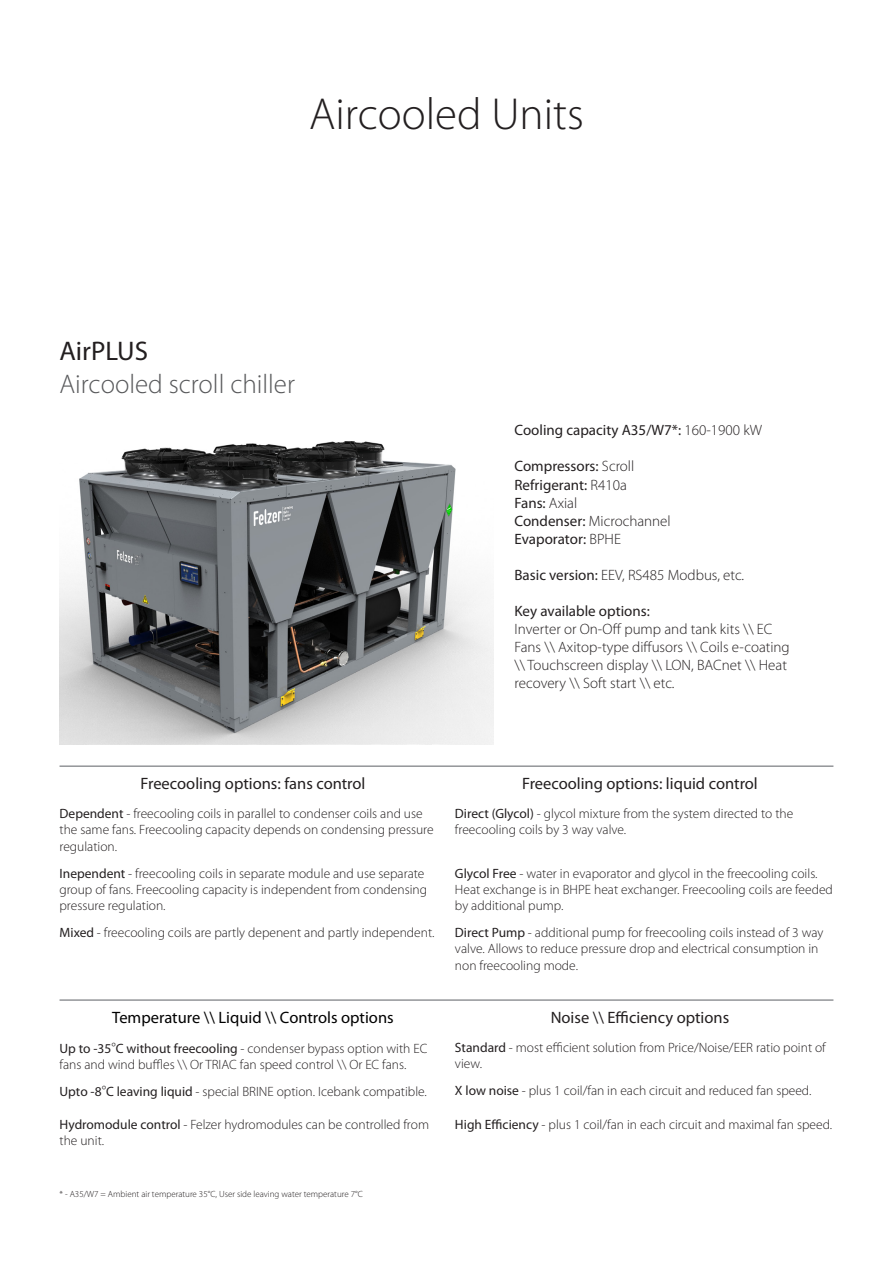
<style>
.page{position:relative;width:893px;height:1263px;background:#fff}
.page>*{position:absolute;margin:0;border:0;box-sizing:border-box;transform-origin:0 0}
.t1{font:300 45px "Myriad Pro";color:#231f20}
.t2{font:300 27px "Myriad Pro";color:#57585a}
.t3{font:27px "Myriad Pro";color:#231f20}
.t4{font:16.5px "Myriad Pro";color:#231f20}
.t5{font:16.5px "Myriad Pro";color:#000}
.t6{font:300 15px/18px "Myriad Pro";color:#231f20}
.t7{font:15px "Myriad Pro";color:#231f20}
.t8{font:300 13.5px/16.2px "Myriad Pro";color:#231f20}
.t9{font:300 9px "Myriad Pro";color:#231f20}
.s1{font-weight:300}
.s2{font-weight:400}
.s3{font-size:15px}
</style>
<div class="page">
<img style="left:60px;top:441px;width:433px;height:303px">
<hr style="left:60px;top:765px;width:773px;height:2px;background:#939598">
<hr style="left:60px;top:999px;width:773px;height:2px;background:#939598">
<p class="t1" style="left:309px;top:87px;width:276px">Aircooled Units</p>
<p class="t3" style="left:60px;top:335px;width:90px">AirPLUS</p>
<p class="t2" style="left:60px;top:368px;width:237px">Aircooled scroll chiller</p>
<p class="t7" style="left:514px;top:421px;width:249px">Cooling capacity A35/W7*: <span class="s1">160-1900 kW</span></p>
<p class="t7" style="left:514px;top:457px;width:121px">Compressors: <span class="s1">Scroll</span></p>
<p class="t7" style="left:514px;top:475px;width:114px">Refrigerant: <span class="s1">R410a</span></p>
<p class="t7" style="left:514px;top:493px;width:64px">Fans: <span class="s1">Axial</span></p>
<p class="t6" style="left:514px;top:511px;width:158px"><span class="s2">Condenser:</span> Microchannel</p>
<p class="t7" style="left:514px;top:529px;width:108px">Evaporator: <span class="s1">BPHE</span></p>
<p class="t6" style="left:514px;top:565px;width:231px"><span class="s2">Basic version:</span> EEV, RS485 Modbus, etc.</p>
<p class="t7" style="left:514px;top:601px;width:137px">Key available options:</p>
<p class="t6" style="left:514px;top:619px;width:277px">Inverter or On-Off pump and tank kits \\ EC Fans \\ Axitop-type diffusors \\ Coils e-coating \\ Touchscreen display \\ LON, BACnet \\ Heat recovery \\ Soft start \\ etc.</p>
<p class="t4" style="left:141px;top:773px;width:226px">Freecooling options: fans control</p>
<p class="t8" style="left:60px;top:805px;width:376px"><span class="s2">Dependent</span> - freecooling coils in parallel to condenser coils and use the same fans. Freecooling capacity depends on condensing pressure regulation.</p>
<p class="t8" style="left:60px;top:865px;width:369px"><span class="s2">Inependent</span> - freecooling coils in separate module and use separate group of fans. Freecooling capacity is independent from condensing pressure regulation.</p>
<p class="t8" style="left:60px;top:924px;width:377px"><span class="s2">Mixed</span> - freecooling coils are partly depenent and partly independent.</p>
<p class="t5" style="left:112px;top:1007px;width:283px">Temperature \\ Liquid \\ Controls options</p>
<p class="t8" style="left:60px;top:1040px;width:369px"><span class="s2">Up to -35</span><span class="s3">°</span><span class="s2">C without freecooling</span> - condenser bypass option with EC fans and wind buffles \\ Or TRIAC fan speed control \\ Or EC fans.</p>
<p class="t8" style="left:60px;top:1083px;width:369px"><span class="s2">Upto -8</span><span class="s3">°</span><span class="s2">C leaving liquid</span> - special BRINE option. Icebank compatible.</p>
<p class="t8" style="left:60px;top:1116px;width:371px"><span class="s2">Hydromodule control</span> - Felzer hydromodules can be controlled from the unit.</p>
<p class="t9" style="left:60px;top:1189px;width:305px">* - A35/W7 = Ambient air temperature 35°C, User side leaving water temperature 7°C</p>
<p class="t4" style="left:522px;top:773px;width:237px">Freecooling options: liquid control</p>
<p class="t8" style="left:455px;top:805px;width:340px"><span class="s2">Direct (Glycol)</span> - glycol mixture from the system directed to the freecooling coils by 3 way valve.</p>
<p class="t8" style="left:455px;top:865px;width:379px"><span class="s2">Glycol Free</span> - water in evaporator and glycol in the freecooling coils.<br>Heat exchange is in BHPE heat exchanger. Freecooling coils are feeded by additional pump.</p>
<p class="t8" style="left:455px;top:924px;width:370px"><span class="s2">Direct Pump</span> - additional pump for freecooling coils instead of 3 way valve. Allows to reduce pressure drop and electrical consumption in non freecooling mode.</p>
<p class="t4" style="left:551px;top:1007px;width:180px">Noise \\ Efficiency options</p>
<p class="t8" style="left:455px;top:1039px;width:372px"><span class="s2">Standard</span> - most efficient solution from Price/Noise/EER ratio point of view.</p>
<p class="t8" style="left:455px;top:1082px;width:358px"><span class="s2">X low noise</span> - plus 1 coil/fan in each circuit and reduced fan speed.</p>
<p class="t8" style="left:455px;top:1116px;width:379px"><span class="s2">High Efficiency</span> - plus 1 coil/fan in each circuit and maximal fan speed.</p>
</div>
